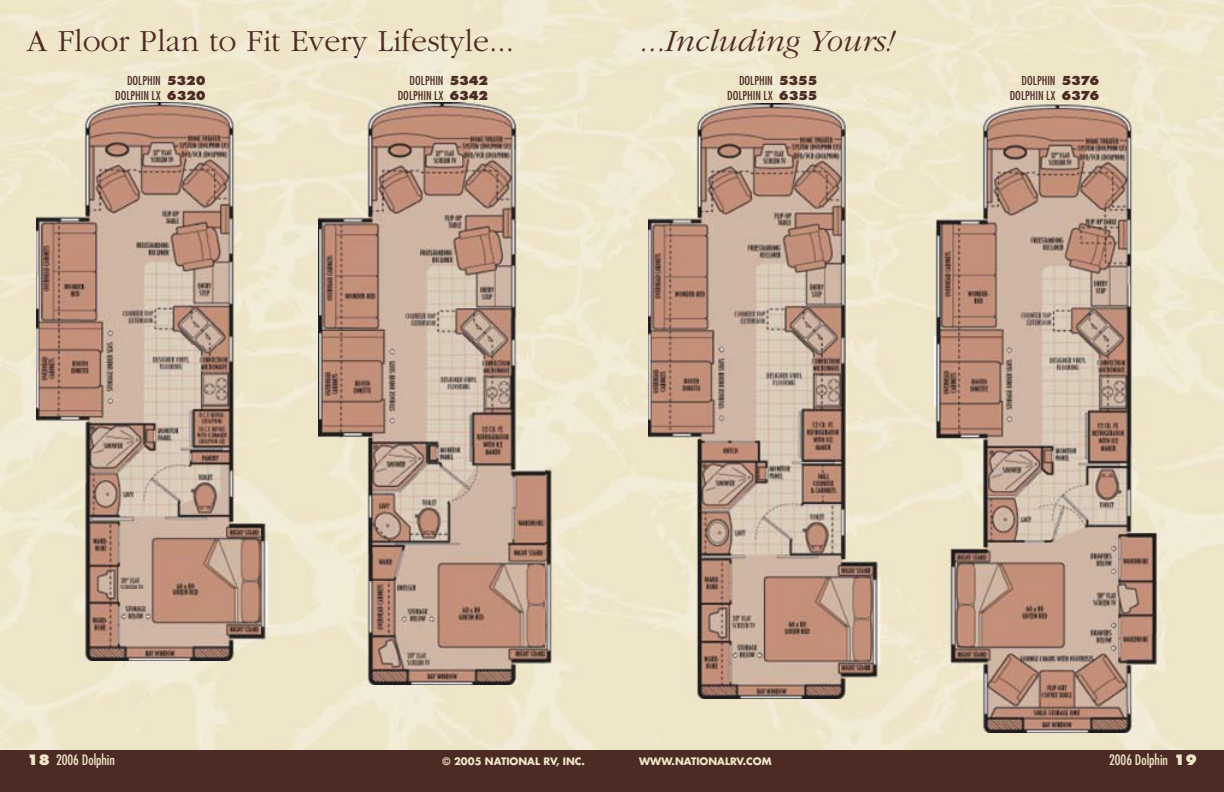
<style>
.page{position:relative;width:1224px;height:792px;background:#fff}
.page>*{position:absolute;margin:0;border:0;box-sizing:border-box;transform-origin:0 0}
.t1{font:300 32px "Garamond";color:#4d2b25}
.t2{font:italic 300 32px "Garamond";color:#4d2b25}
.t3{font:condensed 14px "Futura";color:#efe6c9}
.t4{font:condensed 12px/15.6px "Futura";color:#4d2b25;text-align:right}
.t5{font:700 10px "Futura";color:#efe6c9}
.s1{font-weight:800;font-stretch:normal}
</style>
<div class="page">
<img style="left:0;top:0;width:612px;height:108px">
<img style="left:576px;top:108px;width:36px;height:643px">
<img style="left:288px;top:108px;width:36px;height:643px">
<img style="left:0;top:108px;width:72px;height:643px">
<img style="left:72px;top:660px;width:216px;height:91px">
<img style="left:324px;top:685px;width:252px;height:66px">
<div style="left:0;top:751px;width:612px;height:41px;background:#4d2b25"></div>
<div style="left:612px;top:0;width:612px;height:792px;background:#efe6c9"></div>
<img style="left:1188px;top:115px;width:36px;height:636px">
<img style="left:900px;top:108px;width:36px;height:643px">
<img style="left:648px;top:699px;width:252px;height:52px">
<img style="left:936px;top:732px;width:252px;height:19px">
<div style="left:612px;top:751px;width:612px;height:41px;background:#4d2b25"></div>
<img style="left:36px;top:102px;width:256px;height:558px">
<img style="left:319px;top:103px;width:258px;height:582px">
<img style="left:648px;top:104px;width:253px;height:595px">
<img style="left:935px;top:102px;width:262px;height:630px">
<h1 class="t1" style="left:27px;top:24px;width:489px">A Floor Plan to Fit Every Lifestyle...</h1>
<p class="t4" style="left:115px;top:72px;width:92px">DOLPHIN <span class="s1">5320<br></span>DOLPHIN LX <span class="s1">6320</span></p>
<p class="t4" style="left:398px;top:72px;width:92px">DOLPHIN <span class="s1">5342<br></span>DOLPHIN LX <span class="s1">6342</span></p>
<p class="t4" style="left:727px;top:72px;width:92px">DOLPHIN <span class="s1">5355<br></span>DOLPHIN LX <span class="s1">6355</span></p>
<p class="t4" style="left:1010px;top:72px;width:91px">DOLPHIN <span class="s1">5376<br></span>DOLPHIN LX <span class="s1">6376</span></p>
<h1 class="t2" style="left:639px;top:24px;width:257px">...Including Yours!</h1>
<p class="t3" style="left:27px;top:751px;width:89px"><span class="s1">18</span> 2006 Dolphin</p>
<p class="t5" style="left:443px;top:755px;width:144px">© 2005 NATIONAL RV, INC.</p>
<p class="t5" style="left:639px;top:755px;width:134px">WWW.NATIONALRV.COM</p>
<p class="t3" style="left:1109px;top:751px;width:89px">2006 Dolphin <span class="s1">19</span></p>
</div>
